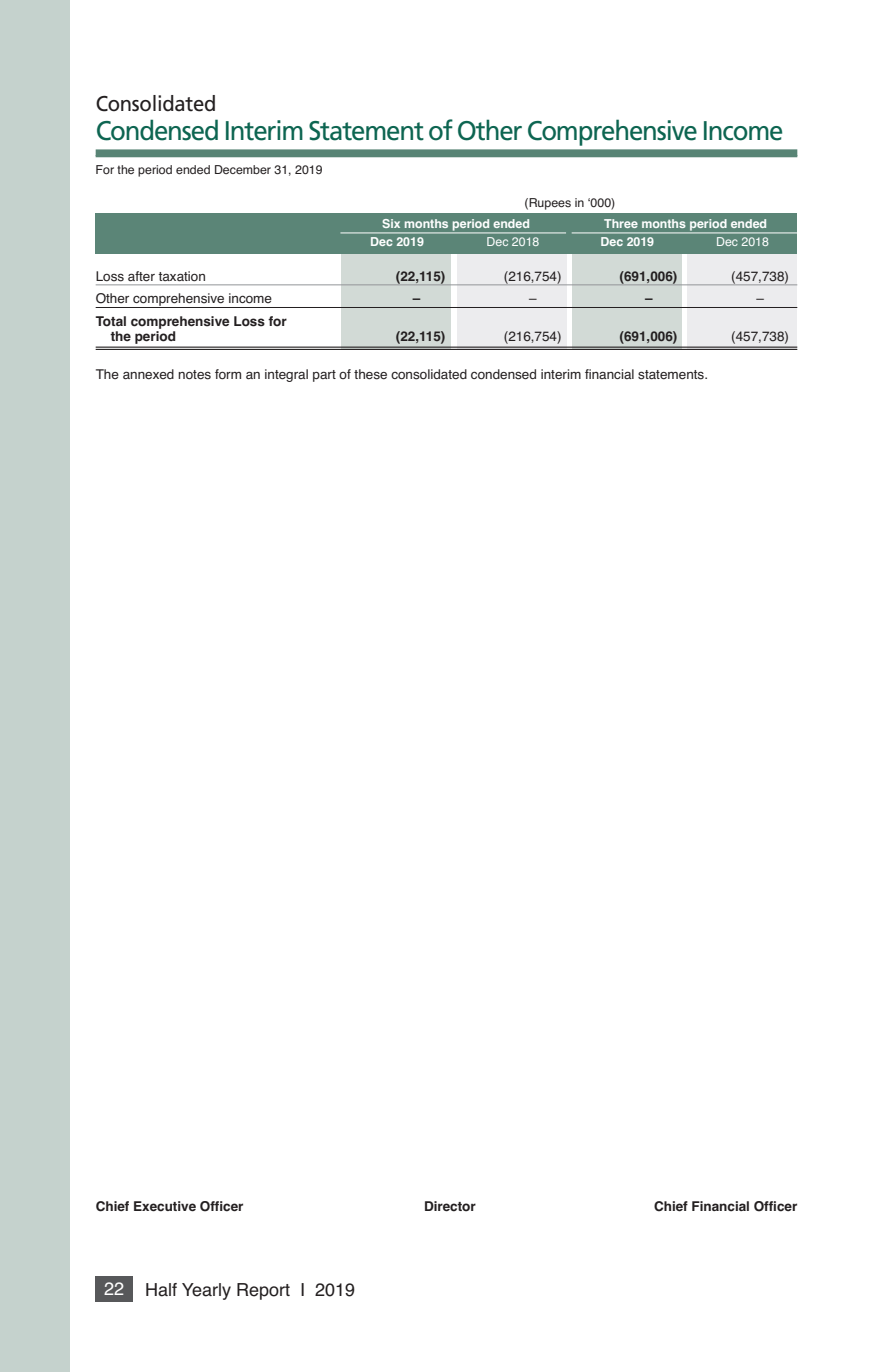
<style>
.page{position:relative;width:893px;height:1372px;background:#fff}
.page>*{position:absolute;margin:0;border:0;box-sizing:border-box;transform-origin:0 0}
.t1{font:27px "Frutiger";letter-spacing:-.045em;color:#0d6551;scale:.96 1}
.t2{font:21.38px "Frutiger";letter-spacing:-.015em;color:#231f20;scale:.95 1}
.t3{font:18px "Helvetica";color:#231f20}
.t4{font:13.5px "Helvetica";color:#231f20}
.t5{font:700 13.5px/15.8px "Helvetica";color:#231f20}
.t6{font:700 12.38px "Helvetica";color:#fff}
.t7{font:12.38px "Helvetica";color:#231f20}
.t8{font:12.38px "Helvetica";color:#fff}
.s1{color:#fff}
</style>
<div class="page">
<div style="left:0;top:0;width:70px;height:1371px;background:#c5d2cd"></div>
<div style="left:96px;top:1276px;width:37px;height:25px;background:#57585a"></div>
<div style="left:96px;top:149px;width:701px;height:7px;background:#588475"></div>
<hr style="left:96px;top:155px;width:701px;height:2px;background:#588475">
<div style="left:572px;top:253px;width:110px;height:96px;background:#d2dad6"></div>
<div style="left:687px;top:253px;width:110px;height:96px;background:#ececee"></div>
<div style="left:341px;top:253px;width:110px;height:96px;background:#d2dad6"></div>
<div style="left:457px;top:253px;width:110px;height:96px;background:#ececee"></div>
<hr style="left:96px;top:284px;width:701px;height:1px;background:#939598">
<hr style="left:96px;top:307px;width:701px;height:1px;background:#231f20">
<hr style="left:96px;top:346px;width:701px;height:2px;background:#231f20">
<hr style="left:96px;top:349px;width:701px;height:1px;background:#231f20">
<div style="left:96px;top:213px;width:701px;height:41px;background:#5b8577"></div>
<hr style="left:340px;top:232px;width:226px;height:1px;background:#fff">
<hr style="left:572px;top:232px;width:225px;height:1px;background:#fff">
<h2 class="t2" style="left:96px;top:91px;width:129px">Consolidated</h2>
<h1 class="t1" style="left:96px;top:114px;width:718px">Condensed Interim Statement of Other Comprehensive Income</h1>
<p class="t7" style="left:96px;top:160px;width:229px">For the period ended December 31, 2019</p>
<p class="t7" style="left:525px;top:193px;width:92px">(Rupees in ‘000)</p>
<p class="t6" style="left:382px;top:213px;width:149px">Six months period ended</p>
<p class="t6" style="left:604px;top:213px;width:164px">Three months period ended</p>
<p class="t6" style="left:370px;top:231px;width:55px">Dec 2019</p>
<p class="t8" style="left:486px;top:232px;width:54px">Dec 2018</p>
<p class="t6" style="left:600px;top:231px;width:55px">Dec 2019</p>
<p class="t8" style="left:716px;top:232px;width:54px">Dec 2018</p>
<p class="t4" style="left:96px;top:265px;width:112px">Loss after taxation</p>
<p class="t5" style="left:396px;top:268px;width:51px">(22,115)</p>
<p class="t4" style="left:504px;top:265px;width:59px">(216,754)</p>
<p class="t5" style="left:620px;top:268px;width:59px">(691,006)</p>
<p class="t4" style="left:731px;top:265px;width:59px">(457,738)</p>
<p class="t4" style="left:96px;top:288px;width:178px">Other comprehensive income</p>
<p class="t5" style="left:111px;top:313px;width:178px;text-indent:-15px">Total comprehensive Loss for the period</p>
<p class="t5" style="left:396px;top:329px;width:51px">(22,115)</p>
<p class="t4" style="left:504px;top:326px;width:59px">(216,754)</p>
<p class="t5" style="left:620px;top:329px;width:59px">(691,006)</p>
<p class="t4" style="left:731px;top:326px;width:59px">(457,738)</p>
<p class="t4" style="left:96px;top:364px;width:614px">The annexed notes form an integral part of these consolidated condensed interim financial statements.</p>
<p class="t5" style="left:96px;top:1198px;width:149px">Chief Executive Officer</p>
<p class="t5" style="left:424px;top:1198px;width:53px">Director</p>
<p class="t5" style="left:654px;top:1198px;width:145px">Chief Financial Officer</p>
<h3 class="t3" style="left:104px;top:1275px;width:253px"><span class="s1">22</span> Half Yearly Report I 2019</h3>
</div>
